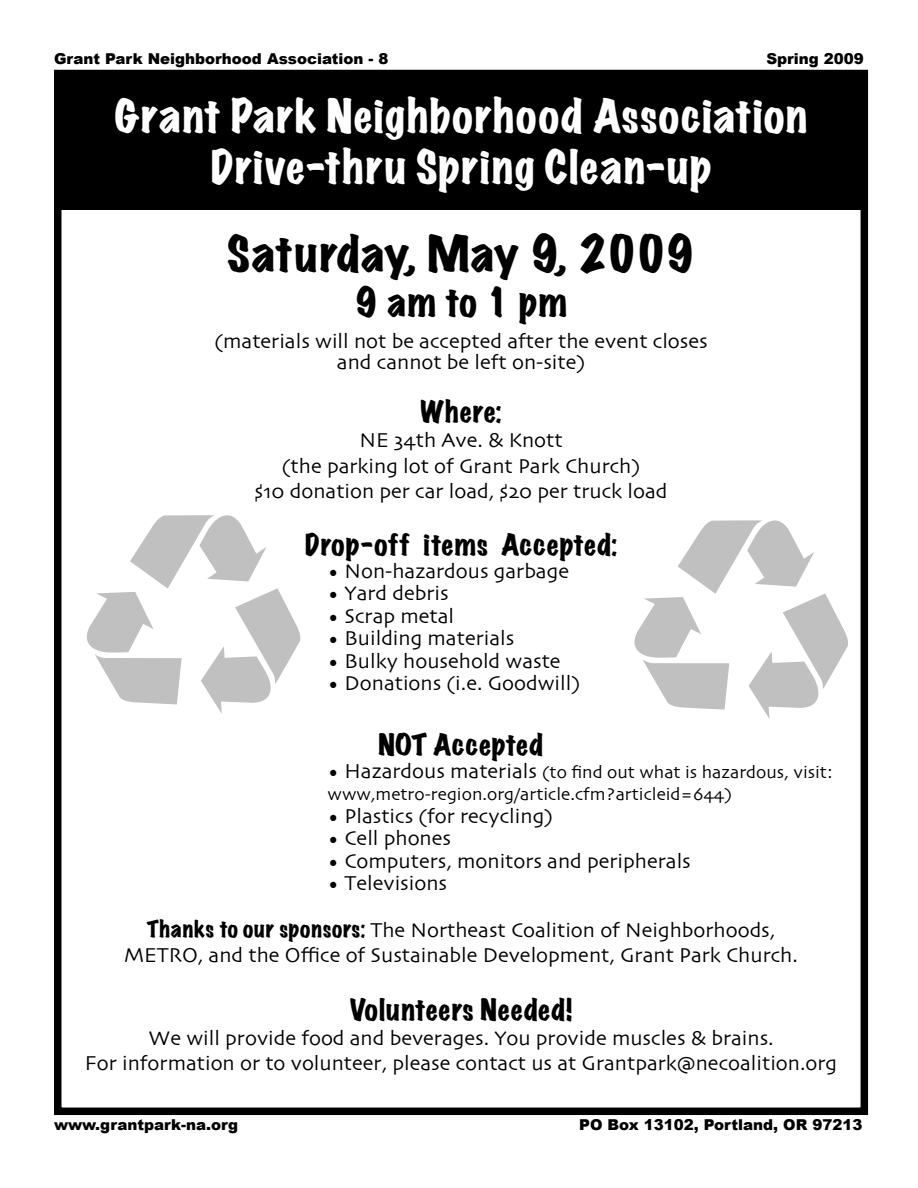
<style>
.page{position:relative;width:918px;height:1188px;background:#fff}
.page>*{position:absolute;margin:0;border:0;box-sizing:border-box;transform-origin:0 0}
.subhead2{font:expanded 45px "Marker Felt";color:#000}
.subhead2-2{font:expanded 42px "Marker Felt";letter-spacing:.04em;color:#fff}
.subhead2-3{font:expanded 36px "Marker Felt";color:#000}
.subhead2-4{font:expanded 27px "Marker Felt";letter-spacing:.03em;color:#000}
.subhead2-5{font:expanded 27px "Marker Felt";color:#000}
.subhead2-6{font:21px/25.2px "Skia";color:#000;text-align:center}
.subhead2-7{font:18px/22.5px "Skia";color:#000}
.t1{font:900 15px "Arial";color:#000}
.s1{font-size:21px}
.s2{font-family:"Marker Felt";font-stretch:expanded}
</style>
<div class="page">
<svg style="left:87px;top:515px;width:213px;height:199px"></svg>
<svg style="left:634px;top:520px;width:214px;height:199px"></svg>
<div style="left:54px;top:72px;width:810px;height:138px;background:#000"></div>
<div style="left:54px;top:70px;width:814px;height:1045px;border:8px solid #000"></div>
<p class="t1" style="left:54px;top:50px;width:336px">Grant Park Neighborhood Association - 8</p>
<p class="t1" style="left:766px;top:50px;width:99px">Spring 2009</p>
<p class="subhead2-2" style="left:115px;top:94px;width:694px">Grant Park Neighborhood Association</p>
<p class="subhead2-2" style="left:211px;top:145px;width:503px">Drive-thru Spring Clean-up</p>
<p class="subhead2" style="left:227px;top:230px;width:469px">Saturday, May 9, 2009</p>
<p class="subhead2-3" style="left:355px;top:283px;width:214px">9 am to 1 pm</p>
<p class="subhead2-6" style="left:214px;top:332px;width:495px;line-height:21px">(materials will not be accepted after the event closes and cannot be left on-site)</p>
<p class="subhead2-4" style="left:421px;top:398px;width:83px">Where:</p>
<p class="subhead2-6" style="left:282px;top:429px;width:360px">NE 34th Ave. &amp; Knott<br>(the parking lot of Grant Park Church)</p>
<p class="subhead2-6" style="left:255px;top:480px;width:414px">$10 donation per car load, $20 per truck load</p>
<p class="subhead2-4" style="left:305px;top:531px;width:314px">Drop-off items Accepted:</p>
<p class="subhead2-6" style="left:328px;top:560px;width:243px">• Non-hazardous garbage</p>
<p class="subhead2-6" style="left:328px;top:582px;width:123px">• Yard debris</p>
<p class="subhead2-6" style="left:328px;top:605px;width:128px">• Scrap metal</p>
<p class="subhead2-6" style="left:328px;top:627px;width:188px">• Building materials</p>
<p class="subhead2-6" style="left:328px;top:650px;width:235px">• Bulky household waste</p>
<p class="subhead2-6" style="left:328px;top:672px;width:254px">• Donations (i.e. Goodwill)</p>
<p class="subhead2-5" style="left:378px;top:731px;width:167px">NOT Accepted</p>
<p class="subhead2-7" style="left:328px;top:762px;width:507px"><span class="s1">• Hazardous materials</span> (to find out what is hazardous, visit: www,metro-region.org/article.cfm?articleid=644)</p>
<p class="subhead2-6" style="left:328px;top:805px;width:227px">• Plastics (for recycling)</p>
<p class="subhead2-6" style="left:328px;top:827px;width:125px">• Cell phones</p>
<p class="subhead2-6" style="left:328px;top:850px;width:365px">• Computers, monitors and peripherals</p>
<p class="subhead2-6" style="left:328px;top:872px;width:121px">• Televisions</p>
<p class="subhead2-6" style="left:124px;top:919px;width:675px"><span class="s2">Thanks to our sponsors:</span> The Northeast Coalition of Neighborhoods,<br>METRO, and the Office of Sustainable Development, Grant Park Church.</p>
<p class="subhead2-4" style="left:350px;top:995px;width:223px">Volunteers Needed!</p>
<p class="subhead2-6" style="left:148px;top:1027px;width:627px">We will provide food and beverages. You provide muscles &amp; brains.</p>
<p class="subhead2-6" style="left:85px;top:1052px;width:754px">For information or to volunteer, please contact us at Grantpark@necoalition.org</p>
<p class="t1" style="left:54px;top:1116px;width:186px">www.grantpark-na.org</p>
<p class="t1" style="left:579px;top:1116px;width:285px">PO Box 13102, Portland, OR 97213</p>
</div>
